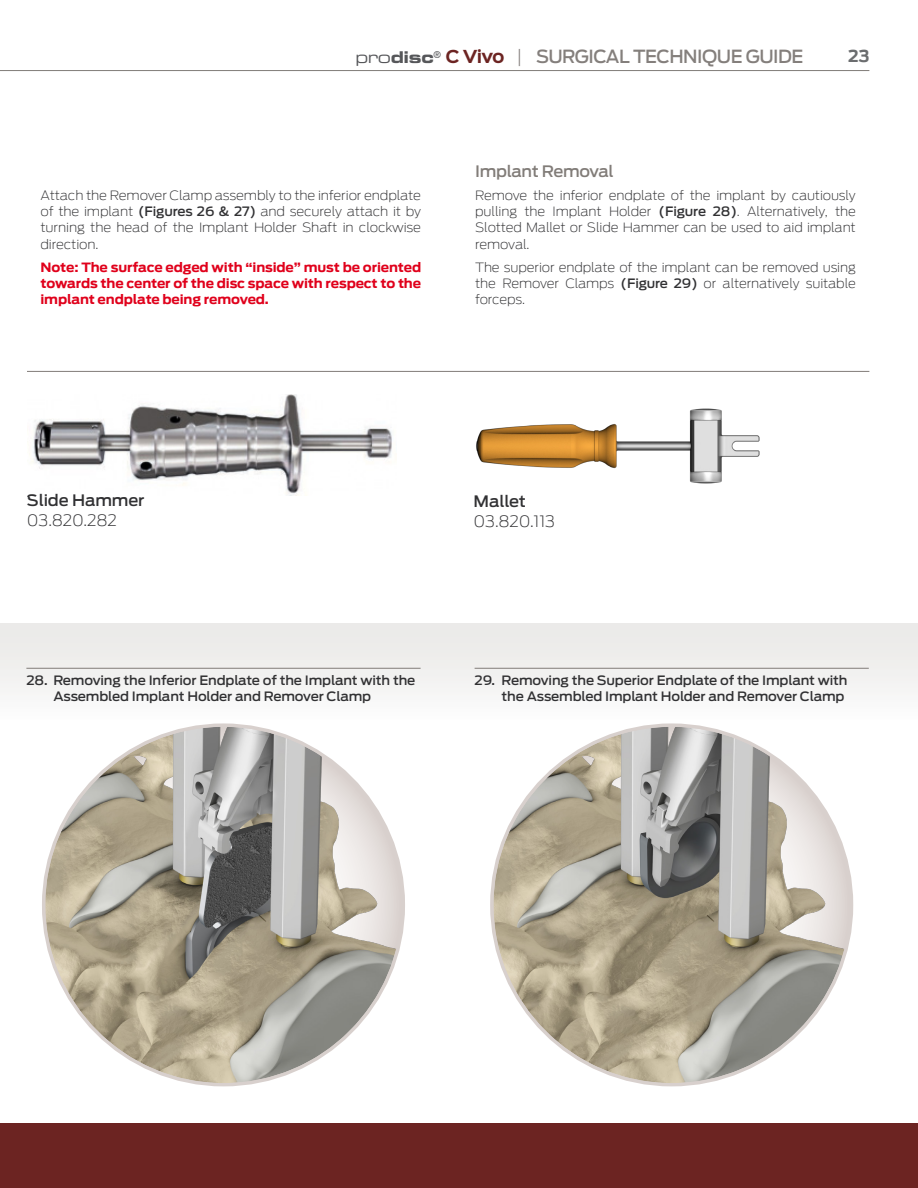
<style>
.page{position:relative;width:918px;height:1188px;background:#fff}
.page>*{position:absolute;margin:0;border:0;box-sizing:border-box;transform-origin:0 0}
.t1{font:500 18px "Antenna";letter-spacing:-.025em;color:#847f7c}
.t2{font:700 16.5px "Antenna";color:#6b6d6f}
.t3{font:300 15.6px "Antenna";letter-spacing:-.01em;color:#313133;scale:1.05 1}
.t4{font:500 15.6px "Antenna";letter-spacing:-.01em;color:#313133;scale:1.05 1}
.t5{font:500 15.6px "Antenna";letter-spacing:-.02em;color:#817c78;scale:1.05 1}
.t6{font:300 12.9px/16.2px "Antenna";letter-spacing:-.01em;color:#313133;text-align:justify;scale:1.04 1}
.t7{font:500 12.9px/16.2px "Antenna";letter-spacing:-.01em;color:#313133;scale:1.05 1}
.t8{font:300 12.9px/16.2px "Antenna";letter-spacing:-.01em;color:#313133;text-align:justify;scale:1.05 1}
.t9{font:700 12.9px/16.2px "Antenna";letter-spacing:-.01em;color:#e0001b;text-align:justify;scale:1.05 1}
.s1{font-family:"Eurostile Extended Two";font-weight:400;font-size:16.2px;color:#56575a}
.s2{font-family:"Eurostile Bold Extended Two";font-weight:400;font-size:16.2px;color:#56575a}
.s3{font-family:"Sinkin Sans 700";font-weight:700;font-size:16.2px;color:#6c2422}
.s4{font-weight:300}
.s5{font-weight:500}
</style>
<div class="page">
<hr style="left:0;top:70px;width:869px;height:1px;background:#817c78">
<div style="left:0;top:624px;width:918px;height:96px;background:#f1f1f0"></div>
<hr style="left:26px;top:668px;width:395px;height:1px;background:#817c78">
<hr style="left:475px;top:668px;width:394px;height:1px;background:#817c78">
<hr style="left:27px;top:371px;width:842px;height:1px;background:#817c78">
<img style="left:29px;top:395px;width:363px;height:100px">
<img style="left:45px;top:727px;width:357px;height:356px;border-radius:178px">
<img style="left:493px;top:727px;width:357px;height:356px;border-radius:178px">
<img style="left:476px;top:408px;width:284px;height:76px">
<div style="left:0;top:1123px;width:918px;height:65px;background:#6c2422"></div>
<h1 class="t1" style="left:355px;top:46px;width:450px"><span class="s1">pro</span><span class="s2">disc</span><sup>®</sup> <span class="s3">C Vivo</span> <span class="s4">|</span> SURGICAL TECHNIQUE GUIDE</h1>
<p class="t2" style="left:848px;top:44px;width:23px">23</p>
<p class="t8" style="left:40px;top:187px;width:364px">Attach the Remover Clamp assembly to the inferior endplate of the implant <span class="s5">(Figures 26 &amp; 27)</span> and securely attach it by turning the head of the Implant Holder Shaft in clockwise direction.</p>
<p class="t9" style="left:40px;top:259px;width:364px">Note: The surface edged with “inside” must be oriented towards the center of the disc space with respect to the implant endplate being removed.</p>
<p class="t5" style="left:475px;top:162px;width:133px">Implant Removal</p>
<p class="t6" style="left:475px;top:187px;width:368px">Remove the inferior endplate of the implant by cautiously pulling the Implant Holder <span class="s5">(Figure 28)</span>. Alternatively, the Slotted Mallet or Slide Hammer can be used to aid implant removal.</p>
<p class="t6" style="left:475px;top:258px;width:368px">The superior endplate of the implant can be removed using the Remover Clamps <span class="s5">(Figure 29)</span> or alternatively suitable forceps.</p>
<p class="t4" style="left:27px;top:492px;width:113px">Slide Hammer</p>
<p class="t3" style="left:27px;top:511px;width:87px">03.820.282</p>
<p class="t4" style="left:474px;top:492px;width:51px">Mallet</p>
<p class="t3" style="left:474px;top:511px;width:79px">03.820.113</p>
<p class="t7" style="left:53px;top:672px;width:346px;text-indent:-27px">28. Removing the Inferior Endplate of the Implant with the<br>Assembled Implant Holder and Remover Clamp</p>
<p class="t7" style="left:475px;top:672px;width:357px;text-align:right">29. Removing the Superior Endplate of the Implant with the Assembled Implant Holder and Remover Clamp</p>
</div>
